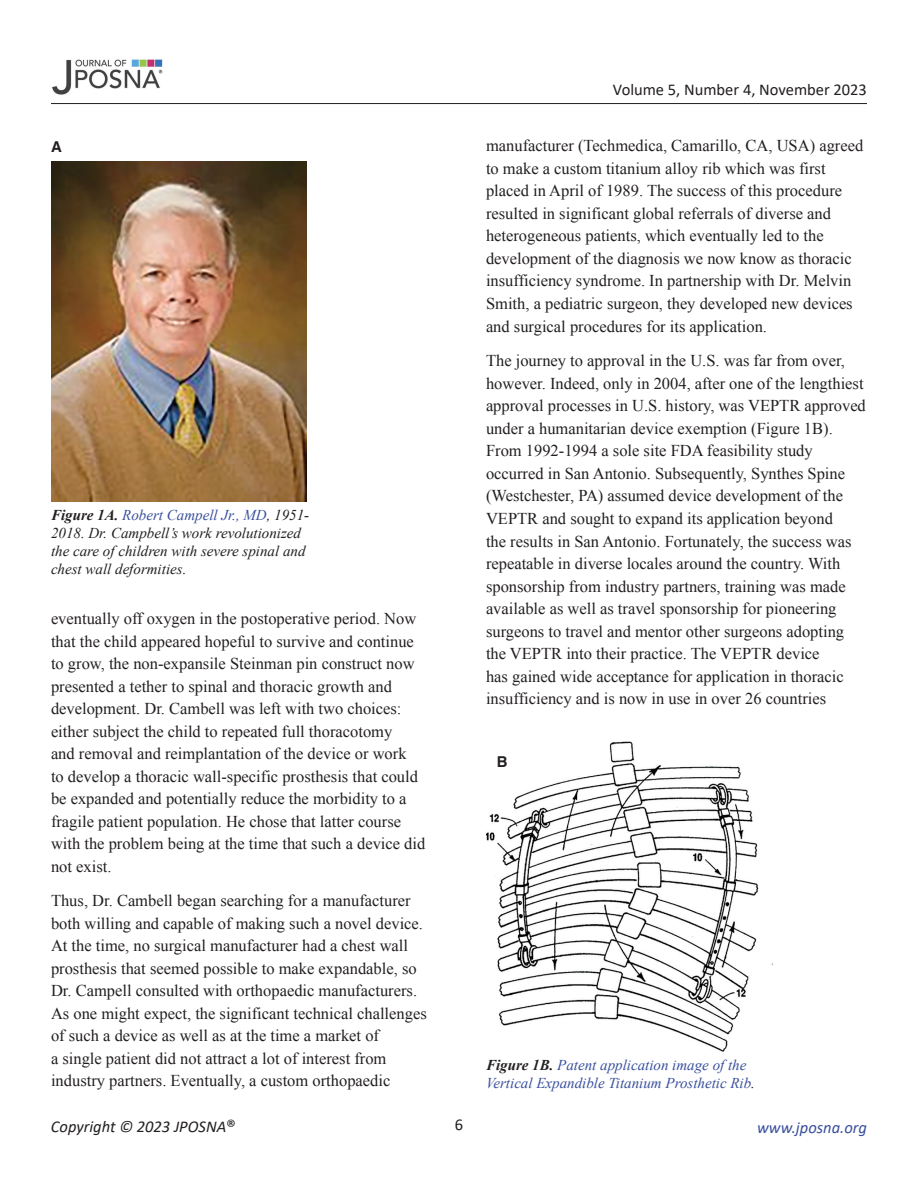
<style>
.page{position:relative;width:918px;height:1188px;background:#fff}
.page>*{position:absolute;margin:0;border:0;box-sizing:border-box;transform-origin:0 0}
.t1{font:16.5px/22.5px "Times New Roman";color:#231f20}
.t2{font:16.5px "Calibri";color:#231f20}
.t3{font:italic 16.5px "Calibri";color:#231f20}
.t4{font:italic 16.5px "Calibri";color:#384f9c}
.t5{font:italic 15px/18px "Times New Roman";color:#231f20}
.t6{font:italic 15px/18px "Times New Roman";color:#384f9c}
.t7{font:700 15px "Helvetica";color:#231f20}
.s1{font-weight:700}
.s2{color:#384f9c}
.s3{font-weight:700;color:#231f20}
.s4{color:#231f20}
.s5{font-style:normal;font-size:19.5px}
</style>
<div class="page">
<hr style="left:51px;top:103px;width:816px;height:1px;background:#231f20">
<img style="left:52px;top:59px;width:111px;height:36px">
<img style="left:486px;top:741px;width:287px;height:311px">
<img style="left:51px;top:162px;width:255px;height:340px">
<p class="t7" style="left:51px;top:138px;width:12px">A</p>
<p class="t5" style="left:51px;top:505px;width:260px"><span class="s1">Figure 1A.</span> <span class="s2">Robert Campell Jr., MD</span>, 1951- 2018. Dr. Campbell’s work revolutionized the care of children with severe spinal and chest wall deformities.</p>
<p class="t1" style="left:51px;top:607px;width:376px">eventually off oxygen in the postoperative period. Now that the child appeared hopeful to survive and continue to grow, the non-expansile Steinman pin construct now presented a tether to spinal and thoracic growth and development. Dr. Cambell was left with two choices: either subject the child to repeated full thoracotomy<br>and removal and reimplantation of the device or work<br>to develop a thoracic wall-specific prosthesis that could be expanded and potentially reduce the morbidity to a fragile patient population. He chose that latter course with the problem being at the time that such a device did not exist.</p>
<p class="t1" style="left:51px;top:889px;width:377px">Thus, Dr. Cambell began searching for a manufacturer both willing and capable of making such a novel device.<br>At the time, no surgical manufacturer had a chest wall prosthesis that seemed possible to make expandable, so Dr. Campell consulted with orthopaedic manufacturers.<br>As one might expect, the significant technical challenges of such a device as well as at the time a market of<br>a single patient did not attract a lot of interest from industry partners. Eventually, a custom orthopaedic</p>
<p class="t2" style="left:613px;top:78px;width:256px">Volume 5, Number 4, November 2023</p>
<p class="t1" style="left:486px;top:134px;width:379px">manufacturer (Techmedica, Camarillo, CA, USA) agreed to make a custom titanium alloy rib which was first placed in April of 1989. The success of this procedure resulted in significant global referrals of diverse and heterogeneous patients, which eventually led to the development of the diagnosis we now know as thoracic insufficiency syndrome. In partnership with Dr. Melvin Smith, a pediatric surgeon, they developed new devices and surgical procedures for its application.</p>
<p class="t1" style="left:486px;top:349px;width:381px">The journey to approval in the U.S. was far from over, however. Indeed, only in 2004, after one of the lengthiest approval processes in U.S. history, was VEPTR approved under a humanitarian device exemption (Figure 1B).<br>From 1992-1994 a sole site FDA feasibility study occurred in San Antonio. Subsequently, Synthes Spine (Westchester, PA) assumed device development of the VEPTR and sought to expand its application beyond<br>the results in San Antonio. Fortunately, the success was repeatable in diverse locales around the country. With sponsorship from industry partners, training was made available as well as travel sponsorship for pioneering surgeons to travel and mentor other surgeons adopting the VEPTR into their practice. The VEPTR device<br>has gained wide acceptance for application in thoracic insufficiency and is now in use in over 26 countries</p>
<p class="t7" style="left:497px;top:753px;width:12px">B</p>
<p class="t6" style="left:486px;top:1055px;width:270px"><span class="s3">Figure 1B.</span> Patent application image of the<br>Vertical Expandible Titanium Prosthetic Rib<span class="s4">.</span></p>
<p class="t3" style="left:51px;top:1116px;width:187px">Copyright © 2023 JPOSNA<span class="s5">®</span></p>
<p class="t2" style="left:455px;top:1113px;width:10px">6</p>
<p class="t4" style="left:757px;top:1116px;width:111px">www.jposna.org</p>
</div>
